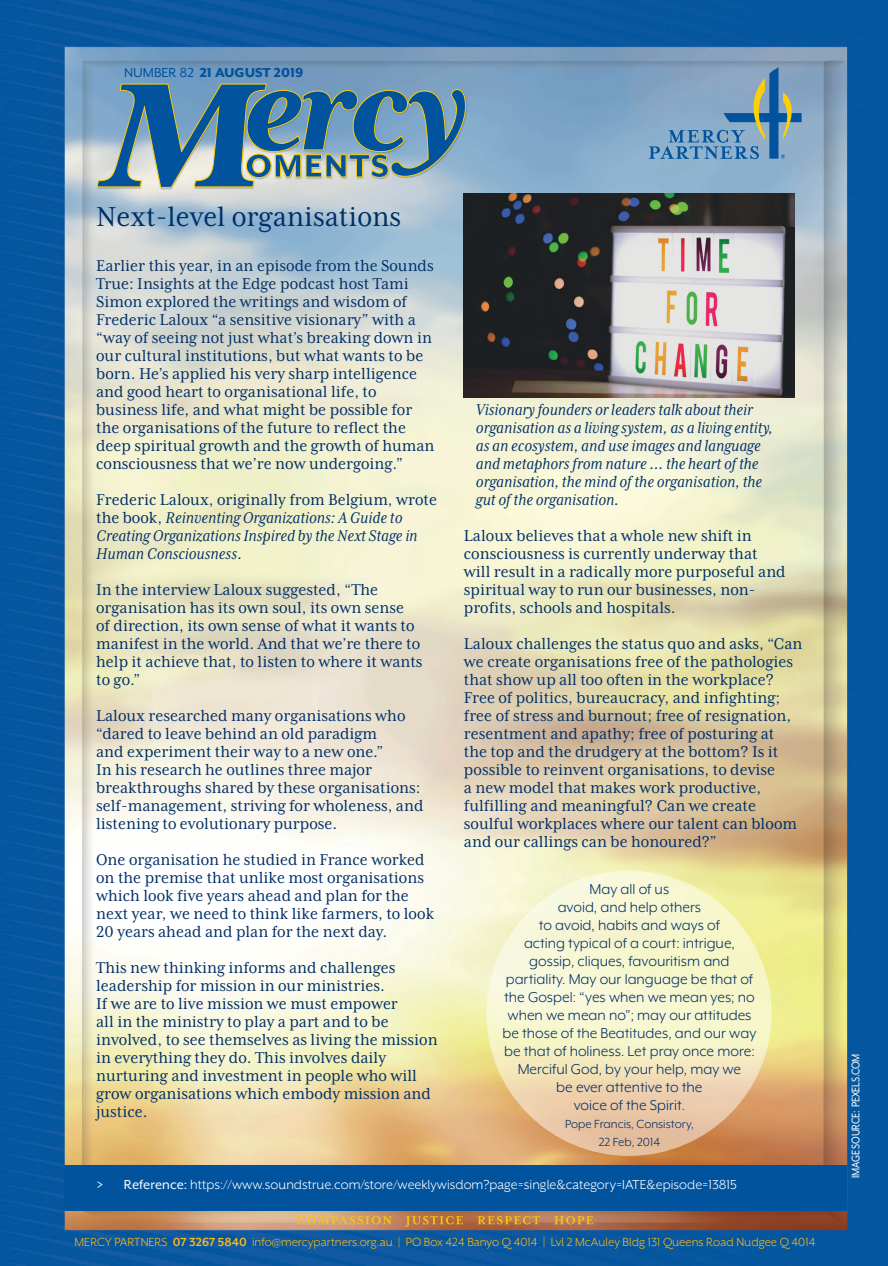
<style>
.page{position:relative;width:888px;height:1266px;background:#fff}
.page>*{position:absolute;margin:0;border:0;box-sizing:border-box;transform-origin:0 0}
.t1{font:31.5px "Mrs Eaves XL Serif Nar OT";color:#002f67}
.t2{font:18px/18px "Mrs Eaves XL Serif Nar OT";color:#002f67}
.t3{font:italic 18px/18px "Mrs Eaves XL Serif Nar OT";color:#002f67}
.t4{font:16.5px/18px "Mr Eaves XL Mod OT";color:#002f67;text-align:center}
.t5{font:15px "Mr Eaves XL San OT";color:#fff}
.t6{font:800 15px "Mr Eaves XL San OT";color:#01539e}
.t7{font:13.5px "Mr Eaves XL San OT";color:#fcb814}
.t8{font:13.5px/18px "Mr Eaves XL Mod OT";color:#002f67;text-align:center}
.t9{font:12.75px "Mr Eaves XL San OT";letter-spacing:-.02em;color:#fff;scale:.85 1}
.s1{font-weight:400}
.s2{font-style:normal}
.s3{font-family:"Mrs Eaves XL Serif Nar OT";font-weight:700}
.s4{font-style:inherit}
.s5{font-weight:700}
</style>
<div class="page">
<img style="left:0;top:0;width:888px;height:1266px">
<svg style="left:648px;top:67px;width:153px;height:92px;background:#799db9"></svg>
<svg style="left:297px;top:1216px;width:95px;height:8px"></svg>
<svg style="left:405px;top:1216px;width:58px;height:11px"></svg>
<svg style="left:477px;top:1216px;width:63px;height:8px"></svg>
<svg style="left:554px;top:1216px;width:39px;height:8px"></svg>
<svg style="left:97px;top:84px;width:369px;height:104px;background:#628eaa"></svg>
<div style="left:64px;top:1166px;width:783px;height:45px;background:#01539e"></div>
<svg style="left:486px;top:871px;width:285px;height:285px;background:#f3ebc6"></svg>
<img style="left:463px;top:194px;width:332px;height:203px">
<p class="t6" style="left:124px;top:64px;width:181px"><span class="s1">NUMBER 82</span> 21 AUGUST 2019</p>
<h1 class="t1" style="left:96px;top:201px;width:306px">Next-level organisations</h1>
<p class="t2" style="left:96px;top:257px;width:340px">Earlier this year, in an episode from the Sounds True: Insights at the Edge podcast host Tami Simon explored the writings and wisdom of Frederic Laloux “a sensitive visionary” with a “way of seeing not just what’s breaking down in our cultural institutions, but what wants to be born. He’s applied his very sharp intelligence and good heart to organisational life, to business life, and what might be possible for the organisations of the future to reflect the deep spiritual growth and the growth of human consciousness that we’re now undergoing.”</p>
<p class="t3" style="left:96px;top:491px;width:342px"><span class="s2">Frederic Laloux, originally from Belgium, wrote the book,</span> Reinventing Organizations: A Guide to Creating Organizations Inspired by the Next Stage in Human Consciousness<span class="s2">.</span></p>
<p class="t2" style="left:96px;top:581px;width:328px">In the interview Laloux suggested, “The organisation has its own soul, its own sense<br>of direction, its own sense of what it wants to manifest in the world. And that we’re there to help it achieve that, to listen to where it wants to go.”</p>
<p class="t2" style="left:96px;top:707px;width:329px">Laloux researched many organisations who “dared to leave behind an old paradigm<br>and experiment their way to a new one.”<br>In his research he outlines three major breakthroughs shared by these organisations: self-management, striving for wholeness, and listening to evolutionary purpose.</p>
<p class="t2" style="left:96px;top:851px;width:339px">One organisation he studied in France worked on the premise that unlike most organisations which look five years ahead and plan for the next year, we need to think like farmers, to look 20 years ahead and plan for the next day.</p>
<p class="t2" style="left:96px;top:959px;width:343px">This new thinking informs and challenges leadership for mission in our ministries.<br>If we are to live mission we must empower<br>all in the ministry to play a part and to be involved, to see themselves as living the mission in everything they do. This involves daily nurturing and investment in people who will grow organisations which embody mission and justice.</p>
<p class="t3" style="left:476px;top:401px;width:298px">Visionary founders or leaders talk about their organisation as a living system, as a living entity, as an ecosystem, and use images and language and metaphors from nature … the heart of the organisation, the mind of the organisation, the gut of the organisation.</p>
<p class="t2" style="left:464px;top:527px;width:323px">Laloux believes that a whole new shift in consciousness is currently underway that will result in a radically more purposeful and spiritual way to run our businesses, non&shy;profits, schools and hospitals.</p>
<p class="t2" style="left:464px;top:635px;width:340px">Laloux challenges the status quo and asks, “Can we create organisations free of the pathologies that show up all too often in the workplace?<br>Free of politics, bureaucracy, and infighting; free of stress and burnout; free of resignation, resentment and apathy; free of posturing at<br>the top and the drudgery at the bottom? Is it possible to reinvent organisations, to devise<br>a new model that makes work productive, fulfilling and meaningful? Can we create soulful workplaces where our talent can bloom and our callings can be honoured?”</p>
<p class="t4" style="left:502px;top:880px;width:255px">May all of us<br>avoid, and help others<br>to avoid, habits and ways of<br>acting typical of a court: intrigue, gossip, cliques, favouritism and partiality. May our language be that of the Gospel: “yes when we mean yes; no when we mean no”; may our attitudes be those of the Beatitudes, and our way be that of holiness. Let pray once more:<br>Merciful God, by your help, may we<br>be ever attentive to the<br>voice of the Spirit.</p>
<p class="t8" style="left:565px;top:1114px;width:130px">Pope Francis, Consistory,<br>22 Feb, 2014</p>
<p class="t5" style="left:97px;top:1177px;width:641px"><span class="s3">&gt;</span> <span class="s4">Reference:</span> https://www.soundstrue.com/store/weeklywisdom?page=single&amp;category=IATE&amp;episode=13815</p>
<p class="t7" style="left:74px;top:1235px;width:742px">MERCY PARTNERS <span class="s5">07 3267 5840</span> info@mercypartners.org.au | PO Box 424 Banyo Q 4014 | Lvl 2 McAuley Bldg 131 Queens Road Nudgee Q 4014</p>
<p class="t9" style="left:848px;top:1177px;width:147px;rotate:-90deg">IMAGE SOURCE: PEXELS.COM</p>
</div>
